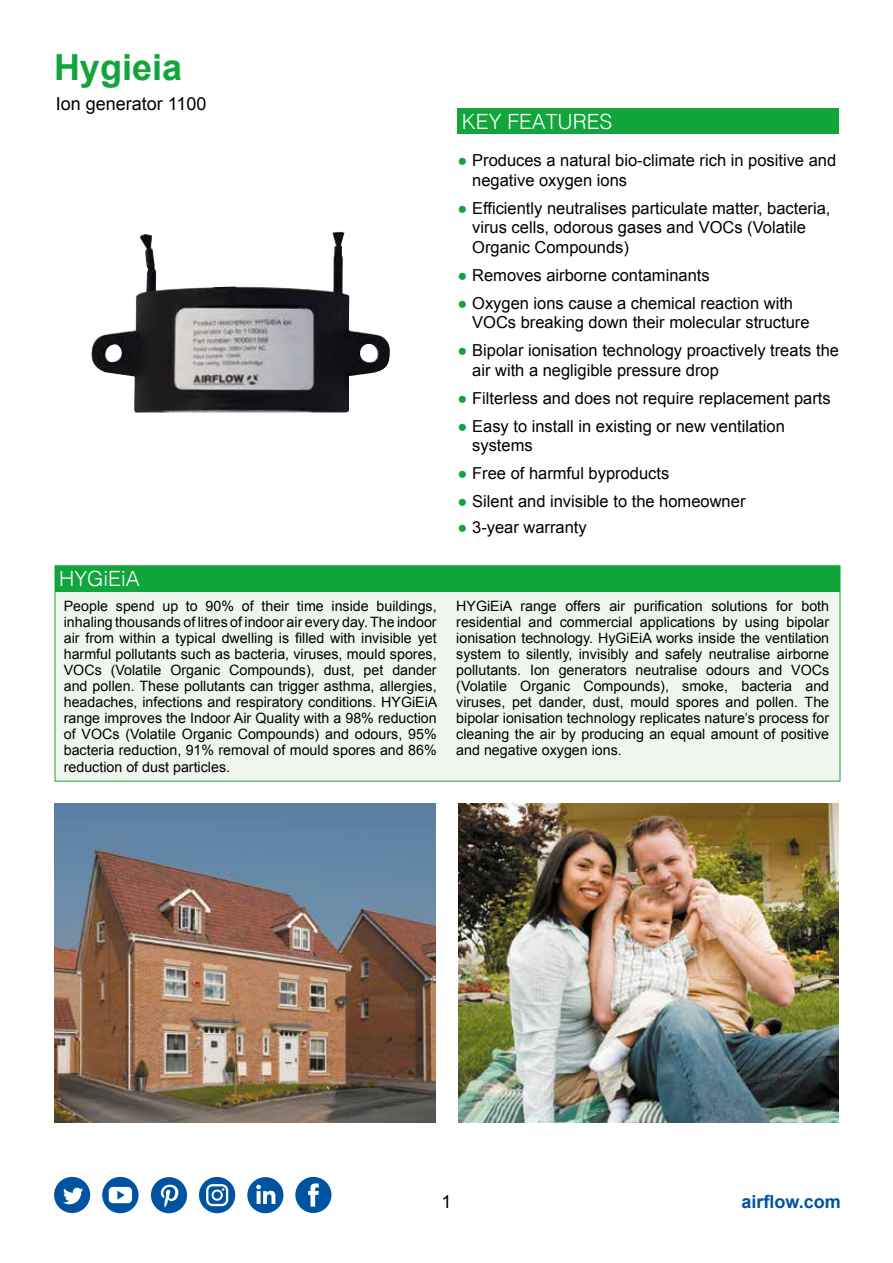
<style>
.page{position:relative;width:893px;height:1263px;background:#fff}
.page>*{position:absolute;margin:0;border:0;box-sizing:border-box;transform-origin:0 0}
.t1{font:700 36px "Arial";color:#11a53c}
.t2{font:300 21px "Helvetica";color:#fff}
.t3{font:18px "Arial";color:#000}
.t4{font:700 18px "Arial";color:#0053a1}
.t5{font:16.5px/19.5px "Arial";color:#000}
.t6{font:14.25px/16px "Arial";color:#000;text-align:justify}
.s1{color:#11a53c}
</style>
<div class="page">
<svg style="left:295px;top:1177px;width:36px;height:36px"></svg>
<svg style="left:54px;top:1177px;width:36px;height:36px"></svg>
<svg style="left:151px;top:1177px;width:36px;height:36px"></svg>
<svg style="left:247px;top:1177px;width:36px;height:36px"></svg>
<div style="left:199px;top:1177px;width:36px;height:36px;background:#0053a1;border-radius:50%"></div>
<svg style="left:206px;top:1184px;width:22px;height:22px"></svg>
<div style="left:102px;top:1177px;width:37px;height:36px;background:#0053a1;border-radius:50%"></div>
<svg style="left:109px;top:1187px;width:23px;height:16px"></svg>
<div style="left:458px;top:108px;width:381px;height:26px;background:#11a53c"></div>
<div style="left:55px;top:566px;width:785px;height:215px;background:#f0f6ed"></div>
<div style="left:55px;top:566px;width:785px;height:25px;background:#11a53c"></div>
<img style="left:54px;top:803px;width:381px;height:319px">
<img style="left:459px;top:803px;width:380px;height:319px">
<img style="left:91px;top:232px;width:299px;height:181px">
<h1 class="t1" style="left:54px;top:44px;width:130px">Hygieia</h1>
<p class="t3" style="left:56px;top:92px;width:152px">Ion generator 1100</p>
<h2 class="t2" style="left:59px;top:561px;width:82px">HYGiEiA</h2>
<h2 class="t2" style="left:462px;top:103px;width:152px">KEY FEATURES</h2>
<p class="t5" style="left:472px;top:151px;width:366px;text-indent:-15px"><span class="s1">●</span> Produces a natural bio-climate rich in positive and negative oxygen ions</p>
<p class="t5" style="left:472px;top:198px;width:360px;text-indent:-15px"><span class="s1">●</span> Efficiently neutralises particulate matter, bacteria, virus cells, odorous gases and VOCs (Volatile<br>Organic Compounds)</p>
<p class="t5" style="left:458px;top:265px;width:254px"><span class="s1">●</span> Removes airborne contaminants</p>
<p class="t5" style="left:472px;top:293px;width:339px;text-indent:-15px"><span class="s1">●</span> Oxygen ions cause a chemical reaction with<br>VOCs breaking down their molecular structure</p>
<p class="t5" style="left:472px;top:341px;width:368px;text-indent:-15px"><span class="s1">●</span> Bipolar ionisation technology proactively treats the air with a negligible pressure drop</p>
<p class="t5" style="left:458px;top:389px;width:375px"><span class="s1">●</span> Filterless and does not require replacement parts</p>
<p class="t5" style="left:472px;top:417px;width:314px;text-indent:-15px"><span class="s1">●</span> Easy to install in existing or new ventilation systems</p>
<p class="t5" style="left:458px;top:464px;width:213px"><span class="s1">●</span> Free of harmful byproducts</p>
<p class="t5" style="left:458px;top:492px;width:289px"><span class="s1">●</span> Silent and invisible to the homeowner</p>
<p class="t5" style="left:458px;top:518px;width:131px"><span class="s1">●</span> 3-year warranty</p>
<p class="t6" style="left:64px;top:598px;width:375px">People spend up to 90% of their time inside buildings, inhaling thousands of litres of indoor air every day. The indoor air from within a typical dwelling is filled with invisible yet harmful pollutants such as bacteria, viruses, mould spores, VOCs (Volatile Organic Compounds), dust, pet dander and pollen. These pollutants can trigger asthma, allergies, headaches, infections and respiratory conditions. HYGiEiA range improves the Indoor Air Quality with a 98% reduction of VOCs (Volatile Organic Compounds) and odours, 95% bacteria reduction, 91% removal of mould spores and 86% reduction of dust particles.</p>
<p class="t6" style="left:456px;top:598px;width:374px">HYGiEiA range offers air purification solutions for both residential and commercial applications by using bipolar ionisation technology. HyGiEiA works inside the ventilation system to silently, invisibly and safely neutralise airborne pollutants. Ion generators neutralise odours and VOCs (Volatile Organic Compounds), smoke, bacteria and viruses, pet dander, dust, mould spores and pollen. The bipolar ionisation technology replicates nature’s process for cleaning the air by producing an equal amount of positive and negative oxygen ions.</p>
<p class="t3" style="left:441px;top:1190px;width:12px">1</p>
<p class="t4" style="left:741px;top:1190px;width:101px">airflow.com</p>
</div>
